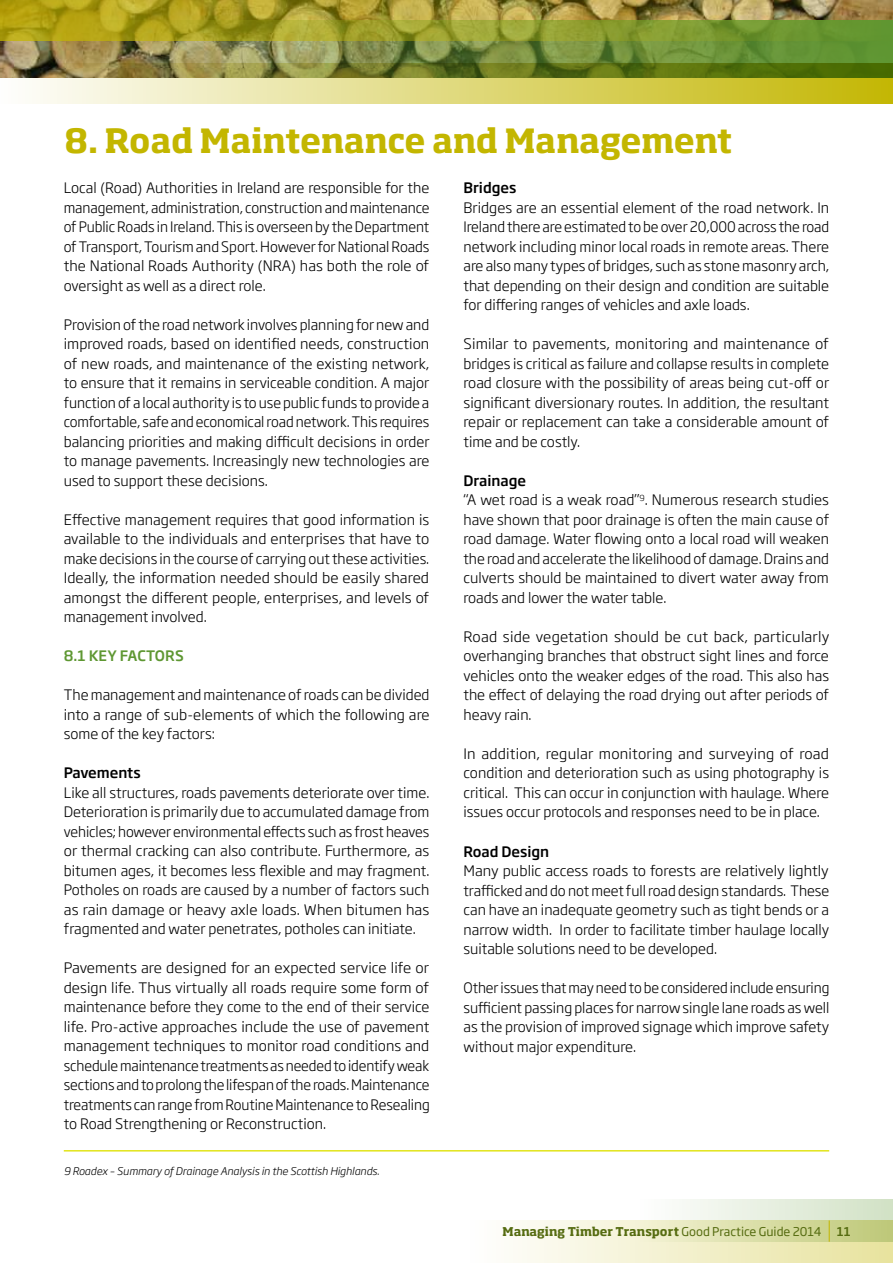
<style>
.page{position:relative;width:893px;height:1263px;background:#fff}
.page>*{position:absolute;margin:0;border:0;box-sizing:border-box;transform-origin:0 0}
.t1{font:700 33px "Soho Std";letter-spacing:-.01em;color:#c3b600}
.t2{font:300 14.25px/19.5px "Soho Gothic Pro";color:#000;text-align:justify}
.t3{font:500 14.25px "Soho Gothic Pro";color:#000}
.t4{font:500 14.25px "Soho Gothic Pro";color:#5e9732}
.t5{font:700 12px "Soho Std";color:#566c11}
.t6{font:500 12px "Soho Gothic Pro";color:#566c11}
.t7{font:italic 300 10.5px "Soho Gothic Pro";color:#000}
.s1{font-weight:500}
.s2{font-family:"Soho Gothic Pro";font-weight:400}
</style>
<div class="page">
<hr style="left:64px;top:1150px;width:765px;height:1px;background:#e2e41a">
<div style="left:638px;top:1199px;width:255px;height:43px;background:linear-gradient(to right,#fefefe,#d1e1c5)"></div>
<svg style="left:513px;top:1220px;width:380px;height:43px;background:#eaeac1"></svg>
<svg style="left:829px;top:1220px;width:1px;height:22px"></svg>
<img style="left:0;top:40px;width:893px;height:24px">
<img style="left:0;top:0;width:893px;height:40px">
<svg style="left:0;top:64px;width:893px;height:40px;background:#b8b760"></svg>
<h1 class="t1" style="left:65px;top:120px;width:669px">8. Road Maintenance and Management</h1>
<p class="t2" style="left:64px;top:177px;width:367px">Local (Road) Authorities in Ireland are responsible for the management, administration, construction and maintenance of Public Roads in Ireland. This is overseen by the Department of Transport, Tourism and Sport. However for National Roads the National Roads Authority (NRA) has both the role of oversight as well as a direct role.</p>
<p class="t2" style="left:64px;top:314px;width:367px">Provision of the road network involves planning for new and improved roads, based on identified needs, construction of new roads, and maintenance of the existing network, to ensure that it remains in serviceable condition. A major function of a local authority is to use public funds to provide a comfortable, safe and economical road network. This requires balancing priorities and making difficult decisions in order to manage pavements. Increasingly new technologies are used to support these decisions.</p>
<p class="t2" style="left:64px;top:509px;width:367px;text-align:left">Effective management requires that good information is available to the individuals and enterprises that have to make decisions in the course of carrying out these activities.<br>Ideally, the information needed should be easily shared amongst the different people, enterprises, and levels of management involved.</p>
<p class="t4" style="left:64px;top:645px;width:75px">8.1 Key Factors</p>
<p class="t2" style="left:64px;top:684px;width:367px">The management and maintenance of roads can be divided into a range of sub-elements of which the following are some of the key factors:</p>
<p class="t3" style="left:64px;top:762px;width:78px">Pavements</p>
<p class="t2" style="left:64px;top:782px;width:367px;text-align:left">Like all structures, roads pavements deteriorate over time.<br>Deterioration is primarily due to accumulated damage from vehicles; however environmental effects such as frost heaves or thermal cracking can also contribute. Furthermore, as bitumen ages, it becomes less flexible and may fragment.<br>Potholes on roads are caused by a number of factors such as rain damage or heavy axle loads. When bitumen has fragmented and water penetrates, potholes can initiate.</p>
<p class="t2" style="left:64px;top:957px;width:367px">Pavements are designed for an expected service life or design life. Thus virtually all roads require some form of maintenance before they come to the end of their service life. Pro-active approaches include the use of pavement management techniques to monitor road conditions and schedule maintenance treatments as needed to identify weak sections and to prolong the lifespan of the roads. Maintenance treatments can range from Routine Maintenance to Resealing to Road Strengthening or Reconstruction.</p>
<p class="t7" style="left:64px;top:1163px;width:317px">9 Roadex – Summary of Drainage Analysis in the Scottish Highlands.</p>
<p class="t3" style="left:463px;top:177px;width:55px">Bridges</p>
<p class="t2" style="left:463px;top:197px;width:367px">Bridges are an essential element of the road network. In Ireland there are estimated to be over 20,000 across the road network including minor local roads in remote areas. There are also many types of bridges, such as stone masonry arch, that depending on their design and condition are suitable for differing ranges of vehicles and axle loads.</p>
<p class="t2" style="left:463px;top:334px;width:367px">Similar to pavements, monitoring and maintenance of bridges is critical as failure and collapse results in complete road closure with the possibility of areas being cut-off or significant diversionary routes. In addition, the resultant repair or replacement can take a considerable amount of time and be costly.</p>
<p class="t2" style="left:463px;top:470px;width:367px;text-align:left"><span class="s1">Drainage<br></span>“A wet road is a weak road”<sup>9</sup>. Numerous research studies have shown that poor drainage is often the main cause of road damage. Water flowing onto a local road will weaken the road and accelerate the likelihood of damage. Drains and culverts should be maintained to divert water away from roads and lower the water table.</p>
<p class="t2" style="left:463px;top:626px;width:367px">Road side vegetation should be cut back, particularly overhanging branches that obstruct sight lines and force vehicles onto the weaker edges of the road. This also has the effect of delaying the road drying out after periods of heavy rain.</p>
<p class="t2" style="left:463px;top:743px;width:367px">In addition, regular monitoring and surveying of road condition and deterioration such as using photography is critical. This can occur in conjunction with haulage. Where issues occur protocols and responses need to be in place.</p>
<p class="t3" style="left:463px;top:840px;width:87px">Road Design</p>
<p class="t2" style="left:463px;top:860px;width:367px">Many public access roads to forests are relatively lightly trafficked and do not meet full road design standards. These can have an inadequate geometry such as tight bends or a narrow width. In order to facilitate timber haulage locally suitable solutions need to be developed.</p>
<p class="t2" style="left:463px;top:977px;width:367px">Other issues that may need to be considered include ensuring sufficient passing places for narrow single lane roads as well as the provision of improved signage which improve safety without major expenditure.</p>
<p class="t5" style="left:503px;top:1223px;width:320px">Managing Timber Transport <span class="s2">Good Practice Guide 2014</span></p>
<p class="t6" style="left:837px;top:1222px;width:15px">11</p>
</div>
